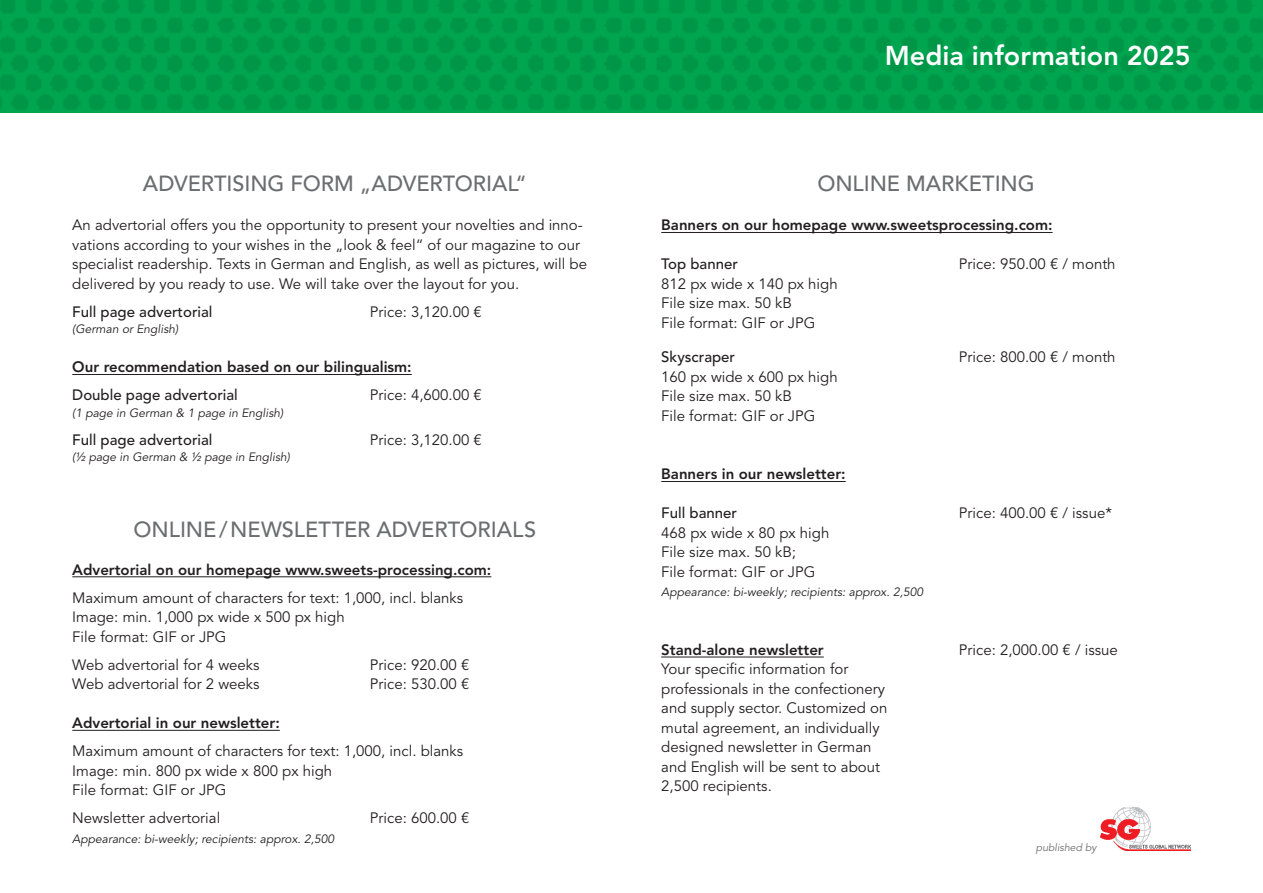
<style>
.page{position:relative;width:1263px;height:893px;background:#fff}
.page>*{position:absolute;margin:0;border:0;box-sizing:border-box;transform-origin:0 0}
.t1{font:800 27px "Avenir LT Std";color:#fff}
.t2{font:500 21.75px "Avenir LT Std";letter-spacing:-.005em;color:#6c6d70}
.t3{font:15px/19.5px "Avenir LT Std";color:#231f20}
.t4{font:800 15px "Avenir LT Std";color:#231f20}
.t5{font:500 15px "Avenir LT Std";color:#231f20}
.t6{font:italic 12px "Avenir LT Std";color:#231f20}
._03_Bildunterschrift{font:italic 10.5px "Avenir LT Std";color:#6c6d70}
</style>
<div class="page">
<img style="left:0;top:0;width:1263px;height:113px">
<hr style="left:72px;top:374px;width:340px;height:1px;background:#231f20">
<hr style="left:661px;top:232px;width:391px;height:1px;background:#231f20">
<hr style="left:661px;top:481px;width:185px;height:1px;background:#231f20">
<hr style="left:661px;top:657px;width:163px;height:1px;background:#231f20">
<img style="left:1101px;top:807px;width:90px;height:43px">
<hr style="left:72px;top:576px;width:419px;height:1px;background:#231f20">
<hr style="left:72px;top:730px;width:208px;height:1px;background:#231f20">
<p class="t1" style="left:885px;top:40px;width:307px">Media information 2025</p>
<p class="t2" style="left:143px;top:171px;width:385px">ADVERTISING FORM „ADVERTORIAL“</p>
<p class="t2" style="left:817px;top:171px;width:219px">ONLINE MARKETING</p>
<p class="t3" style="left:72px;top:216px;width:516px">An advertorial offers you the opportunity to present your novelties and inno&shy;vations according to your wishes in the „look &amp; feel“ of our magazine to our specialist readership. Texts in German and English, as well as pictures, will be delivered by you ready to use. We will take over the layout for you.</p>
<p class="t5" style="left:72px;top:303px;width:142px">Full page advertorial</p>
<p class="t3" style="left:370px;top:302px;width:113px">Price: 3,120.00 €</p>
<p class="t6" style="left:72px;top:322px;width:108px">(German or English)</p>
<p class="t4" style="left:72px;top:358px;width:341px">Our recommendation based on our bilingualism:</p>
<p class="t5" style="left:72px;top:386px;width:167px">Double page advertorial</p>
<p class="t3" style="left:370px;top:386px;width:113px">Price: 4,600.00 €</p>
<p class="t6" style="left:72px;top:406px;width:212px">(1 page in German &amp; 1 page in English)</p>
<p class="t5" style="left:72px;top:431px;width:142px">Full page advertorial</p>
<p class="t3" style="left:370px;top:430px;width:113px">Price: 3,120.00 €</p>
<p class="t6" style="left:72px;top:450px;width:219px">(½ page in German &amp; ½ page in English)</p>
<p class="t4" style="left:661px;top:216px;width:393px">Banners on our homepage www.sweetsprocessing.com:</p>
<p class="t5" style="left:661px;top:255px;width:78px">Top banner</p>
<p class="t3" style="left:959px;top:255px;width:158px">Price: 950.00 € / month</p>
<p class="t3" style="left:661px;top:274px;width:178px">812 px wide x 140 px high<br>File size max. 50 kB</p>
<p class="t3" style="left:661px;top:313px;width:156px">File format: GIF or JPG</p>
<p class="t5" style="left:661px;top:348px;width:75px">Skyscraper</p>
<p class="t3" style="left:959px;top:348px;width:158px">Price: 800.00 € / month</p>
<p class="t3" style="left:661px;top:367px;width:178px">160 px wide x 600 px high<br>File size max. 50 kB</p>
<p class="t3" style="left:661px;top:406px;width:156px">File format: GIF or JPG</p>
<p class="t2" style="left:134px;top:517px;width:404px">ONLINE/NEWSLETTER ADVERTORIALS</p>
<p class="t4" style="left:72px;top:560px;width:421px">Advertorial on our homepage www.sweets-processing.com:</p>
<p class="t3" style="left:72px;top:588px;width:392px">Maximum amount of characters for text: 1,000, incl. blanks<br>Image: min. 1,000 px wide x 500 px high<br>File format: GIF or JPG</p>
<p class="t3" style="left:72px;top:655px;width:189px">Web advertorial for 4 weeks</p>
<p class="t3" style="left:370px;top:655px;width:101px">Price: 920.00 €</p>
<p class="t3" style="left:72px;top:675px;width:189px">Web advertorial for 2 weeks</p>
<p class="t3" style="left:370px;top:675px;width:101px">Price: 530.00 €</p>
<p class="t4" style="left:72px;top:714px;width:209px">Advertorial in our newsletter:</p>
<p class="t3" style="left:72px;top:742px;width:392px">Maximum amount of characters for text: 1,000, incl. blanks<br>Image: min. 800 px wide x 800 px high<br>File format: GIF or JPG</p>
<p class="t3" style="left:72px;top:809px;width:149px">Newsletter advertorial</p>
<p class="t3" style="left:370px;top:809px;width:101px">Price: 600.00 €</p>
<p class="t6" style="left:72px;top:831px;width:263px">Appearance: bi-weekly; recipients: approx. 2,500</p>
<p class="t4" style="left:661px;top:465px;width:186px">Banners in our newsletter:</p>
<p class="t5" style="left:661px;top:504px;width:77px">Full banner</p>
<p class="t3" style="left:959px;top:504px;width:155px">Price: 400.00 € / issue*</p>
<p class="t3" style="left:661px;top:523px;width:170px">468 px wide x 80 px high<br>File size max. 50 kB;<br>File format: GIF or JPG</p>
<p class="t6" style="left:661px;top:585px;width:263px">Appearance: bi-weekly; recipients: approx. 2,500</p>
<p class="t4" style="left:661px;top:641px;width:164px">Stand-alone newsletter</p>
<p class="t3" style="left:959px;top:640px;width:160px">Price: 2,000.00 € / issue</p>
<p class="t3" style="left:661px;top:660px;width:228px">Your specific information for professionals in the confectionery and supply sector. Customized on mutal agreement, an individually designed newsletter in German and English will be sent to about<br>2,500 recipients.</p>
<p class="_03_Bildunterschrift" style="left:1036px;top:841px;width:62px">published by</p>
</div>
